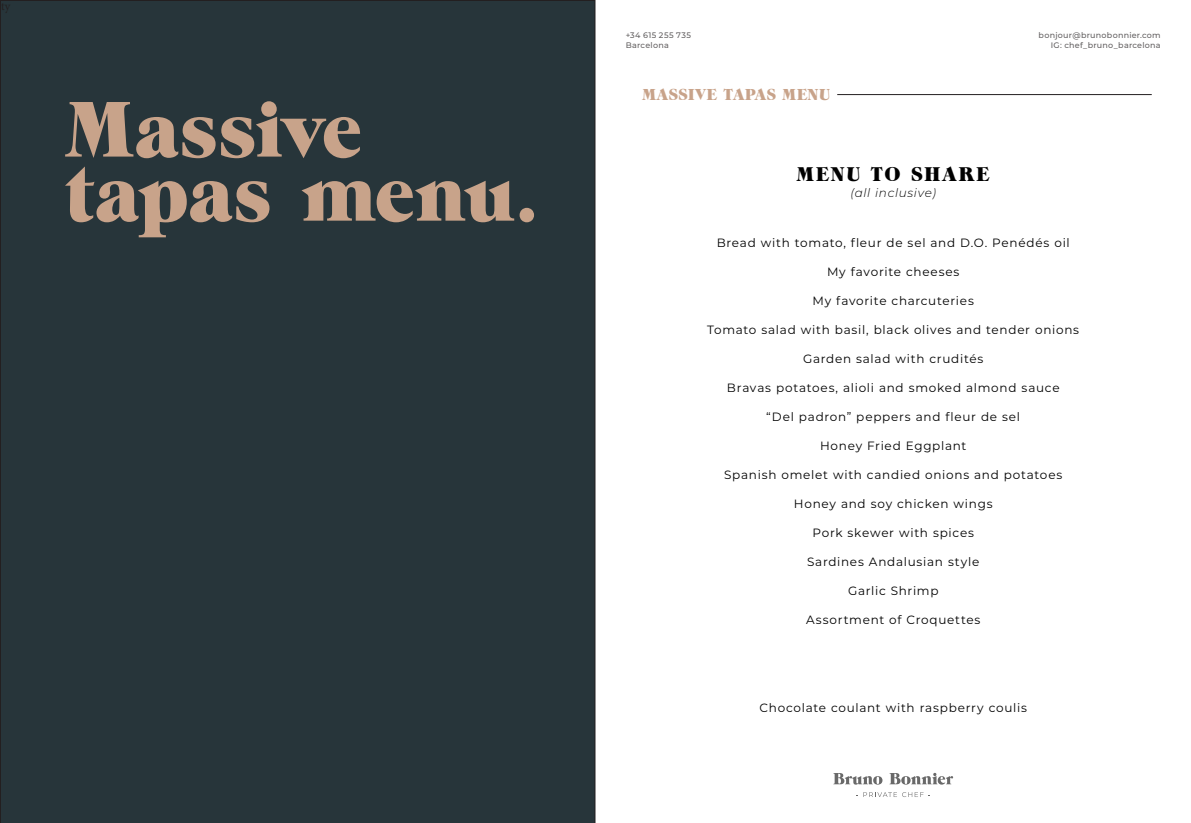
<style>
.page{position:relative;width:1191px;height:823px;background:#fff}
.page>*{position:absolute;margin:0;border:0;box-sizing:border-box;transform-origin:0 0}
.t1{font:79px "Grouch IT Cby BT";letter-spacing:-.015em;color:#c8a38a}
.t2{font:20px "Grouch IT Cby BT";letter-spacing:.085em;color:#000}
.t3{font:16px "Grouch IT Cby BT";letter-spacing:.02em;color:#c8a38a}
.t4{font:12px "Montserrat";letter-spacing:.06em;color:#000}
.t5{font:italic 300 12px "Montserrat";letter-spacing:.055em;color:#000}
.t6{font:12px "Minion Pro";color:#231f20}
.t7{font:500 8px/9.6px "Montserrat";letter-spacing:.03em;color:#231f20}
</style>
<div class="page">
<svg style="left:833px;top:773px;width:49px;height:11px"></svg>
<svg style="left:889px;top:772px;width:64px;height:12px"></svg>
<svg style="left:856px;top:792px;width:74px;height:4px"></svg>
<div style="left:0;top:0;width:595px;height:822px;background:#27353a"></div>
<hr style="left:837px;top:94px;width:314px;height:1px;background:#231f20">
<p class="t6" style="left:1px;top:-2px;width:11px">ty</p>
<p class="t1" style="left:65px;top:80px;width:299px">Massive</p>
<p class="t1" style="left:65px;top:144px;width:478px">tapas menu.</p>
<p class="t7" style="left:626px;top:30px;width:67px">+34 615 255 735<br>Barcelona</p>
<p class="t7" style="left:1038px;top:30px;width:124px;text-align:right">bonjour@brunobonnier.com<br>IG: chef_bruno_barcelona</p>
<p class="t3" style="left:642px;top:85px;width:190px">MASSIVE TAPAS MENU</p>
<p class="t2" style="left:796px;top:162px;width:195px">MENU TO SHARE</p>
<p class="t5" style="left:850px;top:184px;width:87px">(all inclusive)</p>
<p class="t4" style="left:716px;top:234px;width:354px">Bread with tomato, fleur de sel and D.O. Penédés oil</p>
<p class="t4" style="left:827px;top:263px;width:134px">My favorite cheeses</p>
<p class="t4" style="left:812px;top:292px;width:163px">My favorite charcuteries</p>
<p class="t4" style="left:707px;top:321px;width:373px">Tomato salad with basil, black olives and tender onions</p>
<p class="t4" style="left:803px;top:350px;width:182px">Garden salad with crudités</p>
<p class="t4" style="left:727px;top:379px;width:334px">Bravas potatoes, alioli and smoked almond sauce</p>
<p class="t4" style="left:766px;top:408px;width:255px">“Del padron” peppers and fleur de sel</p>
<p class="t4" style="left:820px;top:437px;width:148px">Honey Fried Eggplant</p>
<p class="t4" style="left:724px;top:466px;width:340px">Spanish omelet with candied onions and potatoes</p>
<p class="t4" style="left:794px;top:495px;width:200px">Honey and soy chicken wings</p>
<p class="t4" style="left:812px;top:524px;width:163px">Pork skewer with spices</p>
<p class="t4" style="left:807px;top:553px;width:174px">Sardines Andalusian style</p>
<p class="t4" style="left:848px;top:582px;width:92px">Garlic Shrimp</p>
<p class="t4" style="left:806px;top:611px;width:176px">Assortment of Croquettes</p>
<p class="t4" style="left:759px;top:698px;width:269px">Chocolate coulant with raspberry coulis</p>
</div>
